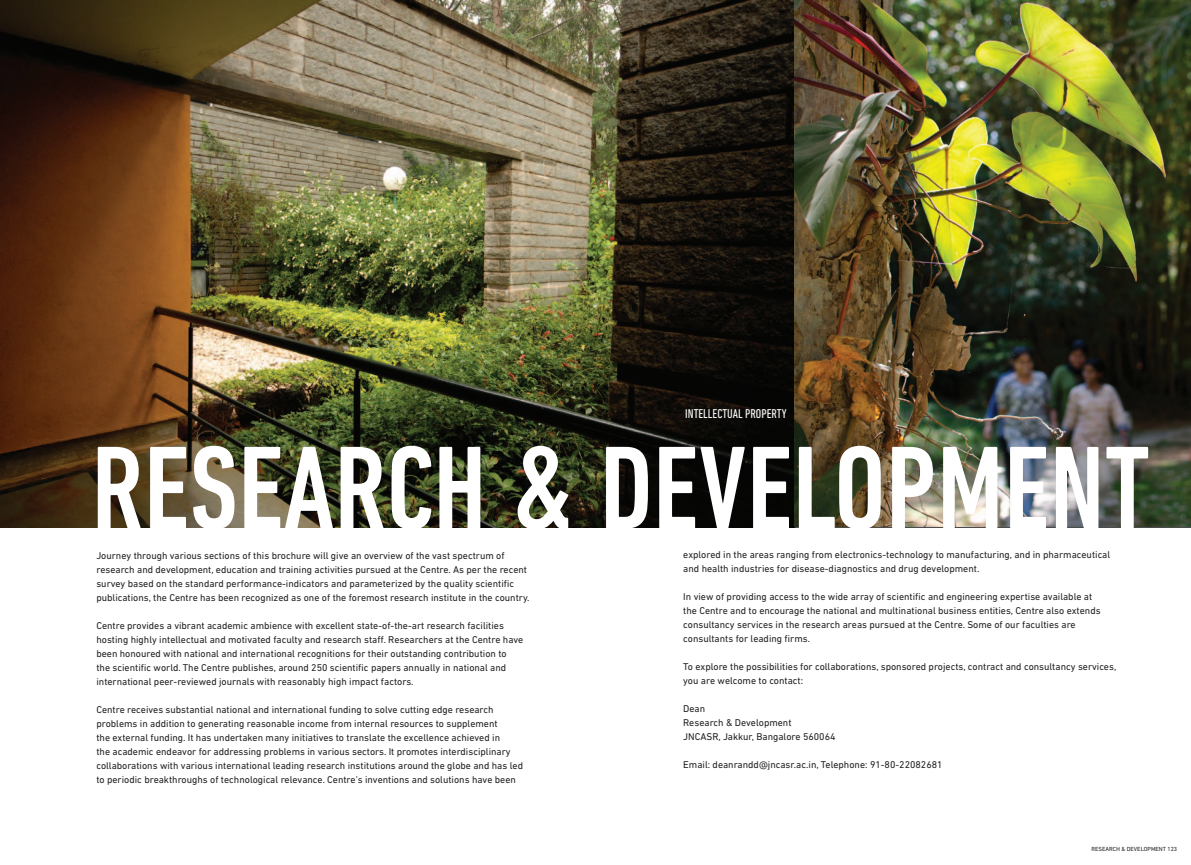
<style>
.page{position:relative;width:1191px;height:865px;background:#fff}
.page>*{position:absolute;margin:0;border:0;box-sizing:border-box;transform-origin:0 0}
.t1{font:500 condensed 120px "DIN Next LT Pro";color:#fff}
.t2{font:condensed 13px "DIN Next LT Pro";color:#fff}
.t3{font:10px/14px "DIN Next LT Pro";color:#231f20}
.t4{font:6px "DIN Next LT Pro";color:#231f20}
</style>
<div class="page">
<img style="left:0;top:0;width:1191px;height:527px">
<p class="t2" style="left:685px;top:406px;width:103px">INTELLECTUAL PROPERTY</p>
<p class="t1" style="left:91px;top:420px;width:1060px">RESEARCH &amp; DEVELOPMENT</p>
<p class="t3" style="left:96px;top:548px;width:434px">Journey through various sections of this brochure will give an overview of the vast spectrum of research and development, education and training activities pursued at the Centre. As per the recent survey based on the standard performance-indicators and parameterized by the quality scientific publications, the Centre has been recognized as one of the foremost research institute in the country.</p>
<p class="t3" style="left:96px;top:618px;width:428px">Centre provides a vibrant academic ambience with excellent state-of-the-art research facilities hosting highly intellectual and motivated faculty and research staff. Researchers at the Centre have been honoured with national and international recognitions for their outstanding contribution to<br>the scientific world. The Centre publishes, around 250 scientific papers annually in national and international peer-reviewed journals with reasonably high impact factors.</p>
<p class="t3" style="left:96px;top:702px;width:428px">Centre receives substantial national and international funding to solve cutting edge research problems in addition to generating reasonable income from internal resources to supplement<br>the external funding. It has undertaken many initiatives to translate the excellence achieved in<br>the academic endeavor for addressing problems in various sectors. It promotes interdisciplinary collaborations with various international leading research institutions around the globe and has led to periodic breakthroughs of technological relevance. Centre’s inventions and solutions have been</p>
<p class="t3" style="left:683px;top:547px;width:428px">explored in the areas ranging from electronics-technology to manufacturing, and in pharmaceutical and health industries for disease-diagnostics and drug development.</p>
<p class="t3" style="left:683px;top:589px;width:419px">In view of providing access to the wide array of scientific and engineering expertise available at the Centre and to encourage the national and multinational business entities, Centre also extends consultancy services in the research areas pursued at the Centre. Some of our faculties are consultants for leading firms.</p>
<p class="t3" style="left:683px;top:659px;width:434px">To explore the possibilities for collaborations, sponsored projects, contract and consultancy services, you are welcome to contact:</p>
<p class="t3" style="left:683px;top:701px;width:23px">Dean</p>
<p class="t3" style="left:683px;top:715px;width:110px">Research &amp; Development</p>
<p class="t3" style="left:683px;top:729px;width:154px">JNCASR, Jakkur, Bangalore 560064</p>
<p class="t3" style="left:683px;top:757px;width:261px">Email: deanrandd@jncasr.ac.in, Telephone: 91-80-22082681</p>
<p class="t4" style="left:1091px;top:845px;width:87px">RESEARCH &amp; DEVELOPMENT 123</p>
</div>
